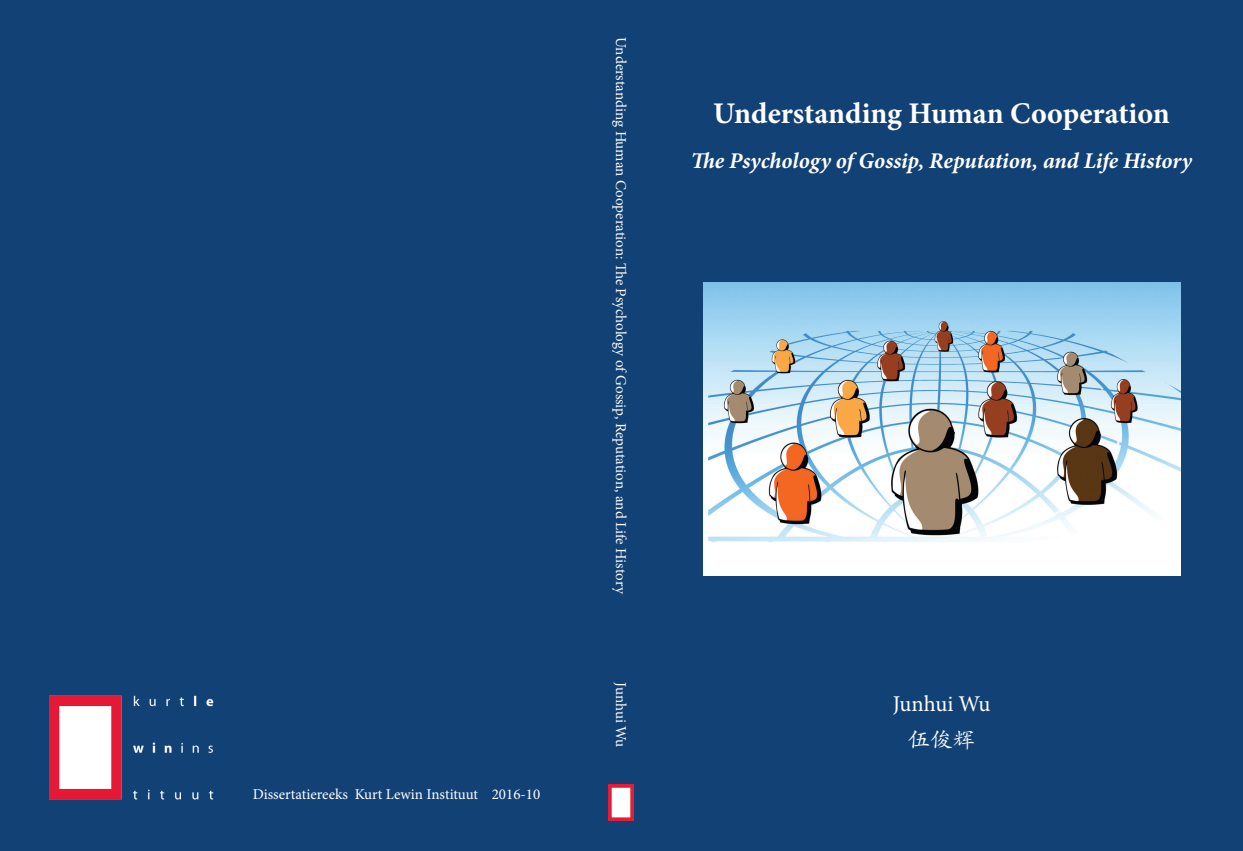
<style>
.page{position:relative;width:1243px;height:851px;background:#fff}
.page>*{position:absolute;margin:0;border:0;box-sizing:border-box;transform-origin:0 0}
.t1{font:700 30px "Minion Pro";color:#fff}
.t2{font:italic 700 22.5px "Minion Pro";letter-spacing:-.005em;color:#fff}
.t3{font:22.5px "Minion Pro";letter-spacing:-.01em;color:#fff}
.t4{font:22.5px "Adobe Kaiti Std";color:#fff}
.t5{font:15px "Minion Pro";color:#fff}
</style>
<div class="page">
<div style="left:0;top:0;width:1242px;height:850px;background:#124176"></div>
<img style="left:608px;top:784px;width:25px;height:36px">
<img style="left:50px;top:695px;width:164px;height:105px">
<img style="left:703px;top:283px;width:476px;height:292px">
<p class="t5" style="left:253px;top:784px;width:289px">Dissertatiereeks Kurt Lewin Instituut 2016-10</p>
<p class="t5" style="left:630px;top:37px;width:558px;rotate:90deg">Understanding Human Cooperation: The Psychology of Gossip, Reputation, and Life History</p>
<p class="t5" style="left:630px;top:682px;width:67px;rotate:90deg">Junhui Wu</p>
<h1 class="t1" style="left:713px;top:93px;width:458px">Understanding Human Cooperation</h1>
<h2 class="t2" style="left:690px;top:145px;width:502px">The Psychology of Gossip, Reputation, and Life History</h2>
<h2 class="t3" style="left:892px;top:688px;width:99px">Junhui Wu</h2>
<h2 class="t4" style="left:907px;top:725px;width:69px">伍俊辉</h2>
</div>
